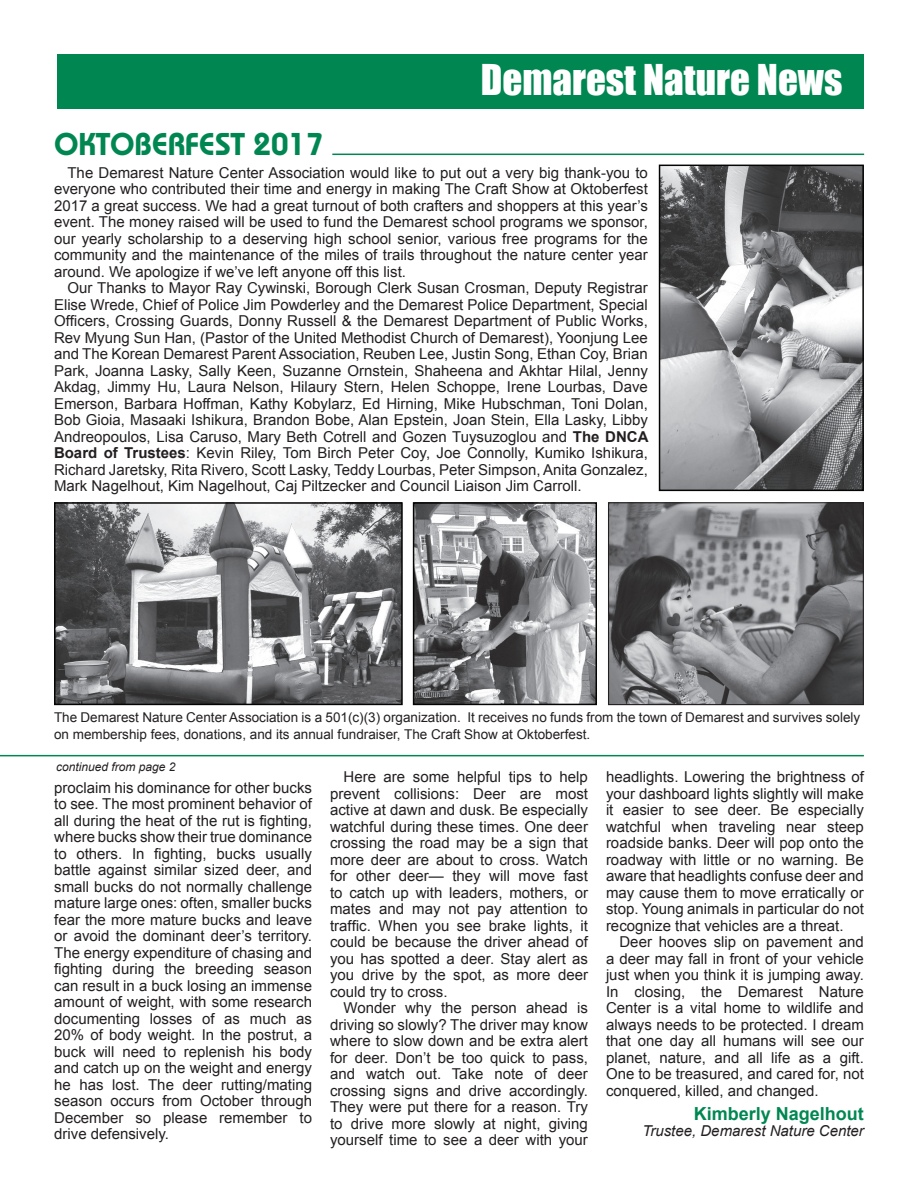
<style>
.page{position:relative;width:918px;height:1188px;background:#fff}
.page>*{position:absolute;margin:0;border:0;box-sizing:border-box;transform-origin:0 0}
.t1{font:39px "Impact";color:#fff}
.t2{font:600 31.5px "Bauhaus";color:#008751}
.t3{font:700 18px "Arial";color:#008751}
.t4{font:15px/16.5px "Arial";color:#231f20;text-align:justify}
.t5{font:italic 15px "Arial";color:#231f20}
.t6{font:13.5px/16.5px "Arial";color:#231f20}
.t7{font:italic 12px "Arial";color:#231f20}
.s1{font-weight:700}
</style>
<div class="page">
<div style="left:58px;top:55px;width:806px;height:54px;background:#008751"></div>
<hr style="left:332px;top:154px;width:532px;height:1px;background:#008751">
<img style="left:57px;top:505px;width:343px;height:197px">
<div style="left:54px;top:502px;width:349px;height:203px;border:2px solid #040503"></div>
<img style="left:416px;top:505px;width:178px;height:197px">
<div style="left:413px;top:502px;width:184px;height:203px;border:2px solid #040503"></div>
<img style="left:610px;top:504px;width:252px;height:199px">
<div style="left:608px;top:502px;width:256px;height:203px;border:1px solid #231f20"></div>
<img style="left:662px;top:168px;width:199px;height:320px">
<div style="left:659px;top:165px;width:205px;height:326px;border:2px solid #040503"></div>
<svg style="left:0;top:754px;width:864px;height:3px"></svg>
<h2 class="t2" style="left:54px;top:125px;width:271px">OKTOBERFEST 2017</h2>
<h1 class="t1" style="left:481px;top:56px;width:363px">Demarest Nature News</h1>
<p class="t4" style="left:54px;top:164px;width:595px;text-indent:14px">The Demarest Nature Center Association would like to put out a very big thank-you to everyone who contributed their time and energy in making The Craft Show at Oktoberfest 2017 a great success. We had a great turnout of both crafters and shoppers at this year’s event. The money raised will be used to fund the Demarest school programs we sponsor, our yearly scholarship to a deserving high school senior, various free programs for the community and the maintenance of the miles of trails throughout the nature center year around. We apologize if we’ve left anyone off this list.</p>
<p class="t4" style="left:54px;top:280px;width:596px;text-indent:14px">Our Thanks to Mayor Ray Cywinski, Borough Clerk Susan Crosman, Deputy Registrar Elise Wrede, Chief of Police Jim Powderley and the Demarest Police Department, Special Officers, Crossing Guards, Donny Russell &amp; the Demarest Department of Public Works, Rev Myung Sun Han, (Pastor of the United Methodist Church of Demarest), Yoonjung Lee and The Korean Demarest Parent Association, Reuben Lee, Justin Song, Ethan Coy, Brian Park, Joanna Lasky, Sally Keen, Suzanne Ornstein, Shaheena and Akhtar Hilal, Jenny Akdag, Jimmy Hu, Laura Nelson, Hilaury Stern, Helen Schoppe, Irene Lourbas, Dave Emerson, Barbara Hoffman, Kathy Kobylarz, Ed Hirning, Mike Hubschman, Toni Dolan, Bob Gioia, Masaaki Ishikura, Brandon Bobe, Alan Epstein, Joan Stein, Ella Lasky, Libby Andreopoulos, Lisa Caruso, Mary Beth Cotrell and Gozen Tuysuzoglou and <span class="s1">The DNCA Board of Trustees</span>: Kevin Riley, Tom Birch Peter Coy, Joe Connolly, Kumiko Ishikura, Richard Jaretsky, Rita Rivero, Scott Lasky, Teddy Lourbas, Peter Simpson, Anita Gonzalez, Mark Nagelhout, Kim Nagelhout, Caj Piltzecker and Council Liaison Jim Carroll.</p>
<p class="t6" style="left:54px;top:709px;width:808px">The Demarest Nature Center Association is a 501(c)(3) organization. It receives no funds from the town of Demarest and survives solely on membership fees, donations, and its annual fundraiser, The Craft Show at Oktoberfest.</p>
<p class="t7" style="left:56px;top:760px;width:121px">continued from page 2</p>
<p class="t4" style="left:54px;top:779px;width:259px">proclaim his dominance for other bucks to see. The most prominent behavior of all during the heat of the rut is fighting, where bucks show their true dominance to others. In fighting, bucks usually battle against similar sized deer, and small bucks do not normally challenge mature large ones: often, smaller bucks fear the more mature bucks and leave or avoid the dominant deer’s territory.<br>The energy expenditure of chasing and fighting during the breeding season can result in a buck losing an immense amount of weight, with some research documenting losses of as much as 20% of body weight. In the postrut, a buck will need to replenish his body and catch up on the weight and energy he has lost. The deer rutting/mating season occurs from October through December so please remember to drive defensively.</p>
<p class="t4" style="left:330px;top:769px;width:259px;text-indent:14px">Here are some helpful tips to help prevent collisions: Deer are most active at dawn and dusk. Be especially watchful during these times. One deer crossing the road may be a sign that more deer are about to cross. Watch for other deer— they will move fast to catch up with leaders, mothers, or mates and may not pay attention to traffic. When you see brake lights, it could be because the driver ahead of you has spotted a deer. Stay alert as you drive by the spot, as more deer could try to cross.</p>
<p class="t4" style="left:330px;top:1000px;width:259px;text-indent:14px">Wonder why the person ahead is driving so slowly? The driver may know where to slow down and be extra alert for deer. Don’t be too quick to pass, and watch out. Take note of deer crossing signs and drive accordingly.<br>They were put there for a reason. Try to drive more slowly at night, giving yourself time to see a deer with your</p>
<p class="t4" style="left:606px;top:769px;width:259px">headlights. Lowering the brightness of your dashboard lights slightly will make it easier to see deer. Be especially watchful when traveling near steep roadside banks. Deer will pop onto the roadway with little or no warning. Be aware that headlights confuse deer and may cause them to move erratically or stop. Young animals in particular do not recognize that vehicles are a threat.</p>
<p class="t4" style="left:606px;top:934px;width:259px;text-indent:14px">Deer hooves slip on pavement and a deer may fall in front of your vehicle just when you think it is jumping away.<br>In closing, the Demarest Nature Center is a vital home to wildlife and always needs to be protected. I dream that one day all humans will see our planet, nature, and all life as a gift.<br>One to be treasured, and cared for, not conquered, killed, and changed.</p>
<p class="t3" style="left:694px;top:1103px;width:172px">Kimberly Nagelhout</p>
<p class="t5" style="left:642px;top:1123px;width:223px">Trustee, Demarest Nature Center</p>
</div>
